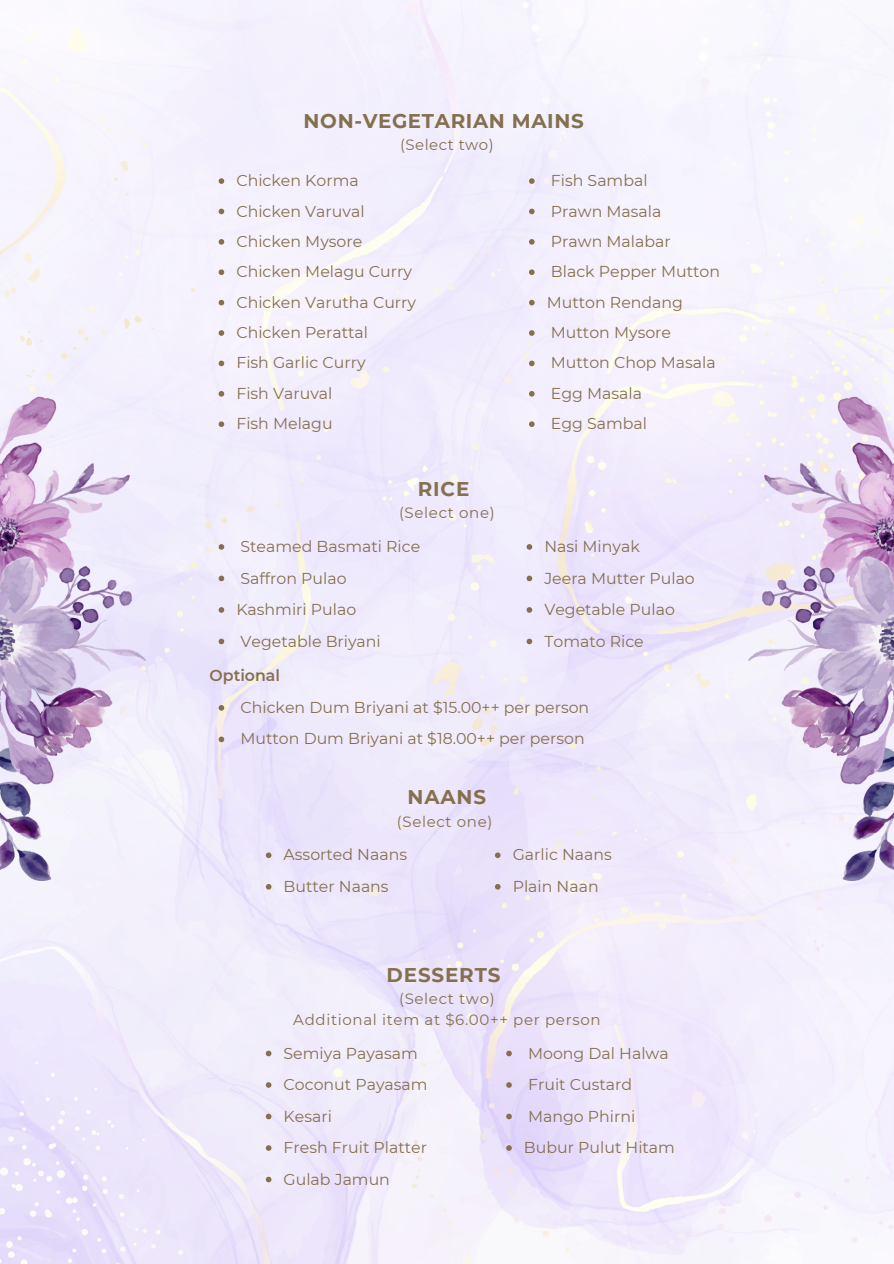
<style>
.page{position:relative;width:894px;height:1264px;background:#fff}
.page>*{position:absolute;margin:0;border:0;box-sizing:border-box;transform-origin:0 0}
.t1{font:700 19.8px "Montserrat";letter-spacing:.03em;color:#85704e}
.t2{font:15.75px "Montserrat";color:#85704e}
.t3{font:600 15.75px "Montserrat";color:#85704e}
.t4{font:15px "Montserrat";letter-spacing:.045em;color:#85704e}
</style>
<div class="page">
<img style="left:0;top:0;width:893px;height:1263px">
<svg style="left:266px;top:852px;width:5px;height:6px"></svg>
<svg style="left:266px;top:884px;width:5px;height:5px"></svg>
<svg style="left:266px;top:1050px;width:5px;height:6px"></svg>
<svg style="left:266px;top:1082px;width:5px;height:5px"></svg>
<svg style="left:266px;top:1113px;width:5px;height:6px"></svg>
<svg style="left:266px;top:1145px;width:5px;height:5px"></svg>
<svg style="left:266px;top:1176px;width:5px;height:6px"></svg>
<svg style="left:495px;top:852px;width:5px;height:6px"></svg>
<svg style="left:495px;top:884px;width:5px;height:5px"></svg>
<svg style="left:506px;top:1050px;width:5px;height:6px"></svg>
<svg style="left:506px;top:1082px;width:5px;height:5px"></svg>
<svg style="left:506px;top:1113px;width:5px;height:6px"></svg>
<svg style="left:506px;top:1145px;width:5px;height:5px"></svg>
<svg style="left:218px;top:544px;width:6px;height:5px"></svg>
<svg style="left:218px;top:575px;width:6px;height:6px"></svg>
<svg style="left:218px;top:607px;width:6px;height:5px"></svg>
<svg style="left:218px;top:638px;width:6px;height:6px"></svg>
<svg style="left:218px;top:705px;width:6px;height:5px"></svg>
<svg style="left:218px;top:736px;width:6px;height:6px"></svg>
<img style="left:748px;top:383px;width:145px;height:497px">
<img style="left:0;top:383px;width:145px;height:497px">
<svg style="left:218px;top:178px;width:6px;height:6px"></svg>
<svg style="left:218px;top:209px;width:6px;height:5px"></svg>
<svg style="left:218px;top:239px;width:6px;height:6px"></svg>
<svg style="left:218px;top:269px;width:6px;height:6px"></svg>
<svg style="left:218px;top:300px;width:6px;height:5px"></svg>
<svg style="left:218px;top:330px;width:6px;height:6px"></svg>
<svg style="left:218px;top:360px;width:6px;height:6px"></svg>
<svg style="left:218px;top:391px;width:6px;height:5px"></svg>
<svg style="left:218px;top:421px;width:6px;height:6px"></svg>
<svg style="left:529px;top:178px;width:5px;height:6px"></svg>
<svg style="left:529px;top:209px;width:5px;height:5px"></svg>
<svg style="left:529px;top:239px;width:5px;height:6px"></svg>
<svg style="left:529px;top:269px;width:5px;height:6px"></svg>
<svg style="left:529px;top:300px;width:5px;height:5px"></svg>
<svg style="left:529px;top:330px;width:5px;height:6px"></svg>
<svg style="left:529px;top:360px;width:5px;height:6px"></svg>
<svg style="left:529px;top:391px;width:5px;height:5px"></svg>
<svg style="left:529px;top:421px;width:5px;height:6px"></svg>
<svg style="left:526px;top:544px;width:6px;height:5px"></svg>
<svg style="left:526px;top:575px;width:6px;height:6px"></svg>
<svg style="left:526px;top:607px;width:6px;height:5px"></svg>
<svg style="left:526px;top:638px;width:6px;height:6px"></svg>
<p class="t1" style="left:303px;top:108px;width:281px">NON-VEGETARIAN MAINS</p>
<p class="t4" style="left:400px;top:135px;width:95px">(Select two)</p>
<p class="t2" style="left:236px;top:171px;width:124px">Chicken Korma</p>
<p class="t2" style="left:236px;top:201px;width:130px">Chicken Varuval</p>
<p class="t2" style="left:236px;top:232px;width:127px">Chicken Mysore</p>
<p class="t2" style="left:236px;top:262px;width:177px">Chicken Melagu Curry</p>
<p class="t2" style="left:236px;top:292px;width:181px">Chicken Varutha Curry</p>
<p class="t2" style="left:236px;top:323px;width:133px">Chicken Perattal</p>
<p class="t2" style="left:236px;top:353px;width:131px">Fish Garlic Curry</p>
<p class="t2" style="left:236px;top:383px;width:97px">Fish Varuval</p>
<p class="t2" style="left:236px;top:414px;width:98px">Fish Melagu</p>
<p class="t2" style="left:550px;top:171px;width:98px">Fish Sambal</p>
<p class="t2" style="left:550px;top:201px;width:112px">Prawn Masala</p>
<p class="t2" style="left:550px;top:232px;width:121px">Prawn Malabar</p>
<p class="t2" style="left:550px;top:262px;width:170px">Black Pepper Mutton</p>
<p class="t2" style="left:546px;top:292px;width:138px">Mutton Rendang</p>
<p class="t2" style="left:550px;top:323px;width:122px">Mutton Mysore</p>
<p class="t2" style="left:550px;top:353px;width:166px">Mutton Chop Masala</p>
<p class="t2" style="left:550px;top:383px;width:93px">Egg Masala</p>
<p class="t2" style="left:550px;top:414px;width:98px">Egg Sambal</p>
<p class="t1" style="left:417px;top:476px;width:53px">RICE</p>
<p class="t4" style="left:399px;top:503px;width:97px">(Select one)</p>
<p class="t2" style="left:240px;top:536px;width:181px">Steamed Basmati Rice</p>
<p class="t2" style="left:240px;top:568px;width:107px">Saffron Pulao</p>
<p class="t2" style="left:236px;top:599px;width:121px">Kashmiri Pulao</p>
<p class="t2" style="left:240px;top:631px;width:142px">Vegetable Briyani</p>
<p class="t3" style="left:209px;top:666px;width:72px">Optional</p>
<h2 class="t2" style="left:240px;top:697px;width:350px">Chicken Dum Briyani at $15.00++ per person</h2>
<p class="t2" style="left:240px;top:729px;width:345px">Mutton Dum Briyani at $18.00++ per person</p>
<p class="t2" style="left:544px;top:536px;width:97px">Nasi Minyak</p>
<p class="t2" style="left:544px;top:568px;width:152px">Jeera Mutter Pulao</p>
<p class="t2" style="left:544px;top:599px;width:132px">Vegetable Pulao</p>
<p class="t2" style="left:544px;top:631px;width:101px">Tomato Rice</p>
<p class="t1" style="left:407px;top:784px;width:80px">NAANS</p>
<p class="t4" style="left:397px;top:812px;width:97px">(Select one)</p>
<p class="t2" style="left:283px;top:845px;width:125px">Assorted Naans</p>
<p class="t2" style="left:283px;top:876px;width:106px">Butter Naans</p>
<p class="t2" style="left:512px;top:845px;width:101px">Garlic Naans</p>
<p class="t2" style="left:512px;top:876px;width:87px">Plain Naan</p>
<p class="t1" style="left:386px;top:962px;width:115px">DESSERTS</p>
<p class="t4" style="left:399px;top:989px;width:97px">(Select two)</p>
<p class="t4" style="left:293px;top:1010px;width:309px">Additional item at $6.00++ per person</p>
<p class="t2" style="left:283px;top:1043px;width:136px">Semiya Payasam</p>
<p class="t2" style="left:283px;top:1074px;width:145px">Coconut Payasam</p>
<p class="t2" style="left:283px;top:1106px;width:50px">Kesari</p>
<p class="t2" style="left:283px;top:1137px;width:145px">Fresh Fruit Platter</p>
<p class="t2" style="left:283px;top:1169px;width:108px">Gulab Jamun</p>
<p class="t2" style="left:528px;top:1043px;width:142px">Moong Dal Halwa</p>
<p class="t2" style="left:528px;top:1074px;width:105px">Fruit Custard</p>
<p class="t2" style="left:528px;top:1106px;width:109px">Mango Phirni</p>
<p class="t2" style="left:524px;top:1137px;width:152px">Bubur Pulut Hitam</p>
</div>
